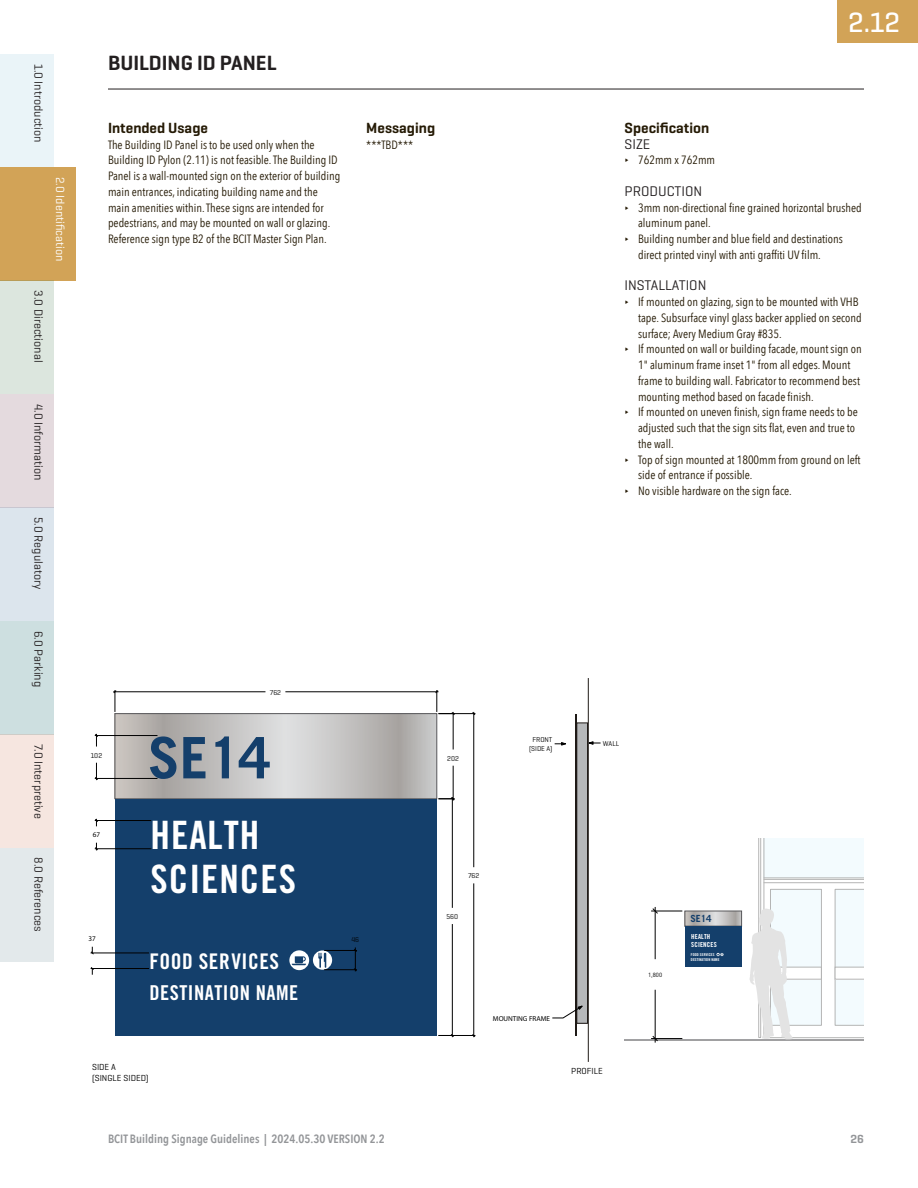
<style>
.page{position:relative;width:918px;height:1188px;background:#fff}
.page>*{position:absolute;margin:0;border:0;box-sizing:border-box;transform-origin:0 0}
.t1{font:700 57.3px "Trade Gothic LT Std";color:#143f6b}
.t2{font:39.15px/44.7px "Trade Gothic LT Std Bd Cn 20";letter-spacing:.025em;color:#fff}
.t3{font:500 28.5px "Geogrotesque";color:#fff}
.t4{font:21.6px "Trade Gothic LT Std Bd Cn 20";letter-spacing:.025em;color:#fff}
.Subsection_Heading_Rule_Below{font:600 21px "Geogrotesque";color:#231f20}
.t5{font:20.55px "Trade Gothic LT Std Bd Cn 20";letter-spacing:.025em;color:#fff}
.Specification_Heading{font:600 15px "Geogrotesque";color:#251a05}
.Specification_Heading-2{font:14.25px "Geogrotesque";color:#231f20}
.Specification_Body{font:14.25px "Geogrotesque";color:#231f20}
.Specification_Body-2{font:12px/15.8px "Avenir Next Condensed";color:#251a05}
.t6{font:12px "Geogrotesque";color:#231f20}
.t7{font:600 12px "Avenir Next Condensed";color:#939598}
.t8{font:12px "Geogrotesque";color:#fff}
.t9{font:600 12px "Geogrotesque";color:#939598}
.t10{font:700 9.9px "Trade Gothic LT Std";color:#143f6b}
.t11{font:9px/10.8px "Geogrotesque";color:#000}
.t12{font:7.2px/8.6px "Geogrotesque";color:#000;text-align:center}
.t13{font:7.2px "Myriad Pro";color:#000}
.t14{font:6.9px/7.8px "Trade Gothic LT Std Bd Cn 20";letter-spacing:.025em;color:#fff}
.t15{font:6px "DINOT";color:#000}
.t16{font:3.9px/5.6px "Trade Gothic LT Std Bd Cn 20";letter-spacing:.025em;color:#fff}
.s1{font-family:"Geogrotesque"}
</style>
<div class="page">
<svg style="left:117px;top:716px;width:318px;height:81px"></svg>
<div style="left:115px;top:714px;width:322px;height:85px;border:1px solid #59595c"></div>
<div style="left:115px;top:799px;width:322px;height:236px;background:#143f6b"></div>
<svg style="left:313px;top:950px;width:19px;height:20px"></svg>
<svg style="left:318px;top:953px;width:8px;height:15px"></svg>
<svg style="left:289px;top:950px;width:20px;height:20px"></svg>
<svg style="left:292px;top:956px;width:14px;height:9px"></svg>
<hr style="left:588px;top:678px;width:1px;height:384px;background:#1f1a17">
<hr style="left:575px;top:714px;width:1px;height:322px;background:#1f1a17">
<div style="left:577px;top:723px;width:11px;height:300px;background:#b6b8ba"></div>
<div style="left:577px;top:723px;width:11px;height:300px;border:1px solid #1f1a17"></div>
<svg style="left:589px;top:742px;width:12px;height:2px"></svg>
<svg style="left:555px;top:742px;width:11px;height:3px"></svg>
<svg style="left:552px;top:1006px;width:30px;height:12px"></svg>
<hr style="left:453px;top:766px;width:1px;height:34px;background:#000">
<hr style="left:453px;top:712px;width:1px;height:38px;background:#000">
<hr style="left:285px;top:692px;width:153px;height:1px;background:#000">
<hr style="left:113px;top:692px;width:152px;height:1px;background:#000">
<svg style="left:113px;top:690px;width:3px;height:22px"></svg>
<svg style="left:435px;top:690px;width:20px;height:25px"></svg>
<hr style="left:452px;top:924px;width:1px;height:113px;background:#000">
<hr style="left:452px;top:797px;width:1px;height:111px;background:#000">
<svg style="left:438px;top:797px;width:17px;height:3px"></svg>
<hr style="left:474px;top:883px;width:1px;height:154px;background:#000">
<hr style="left:474px;top:712px;width:1px;height:155px;background:#000">
<hr style="left:438px;top:713px;width:37px;height:1px;background:#000">
<hr style="left:438px;top:1035px;width:37px;height:1px;background:#000">
<hr style="left:324px;top:969px;width:33px;height:1px;background:#000">
<hr style="left:324px;top:950px;width:33px;height:1px;background:#000">
<svg style="left:354px;top:947px;width:3px;height:24px"></svg>
<hr style="left:95px;top:778px;width:62px;height:1px;background:#000">
<hr style="left:95px;top:735px;width:62px;height:1px;background:#000">
<svg style="left:95px;top:763px;width:3px;height:17px"></svg>
<svg style="left:95px;top:734px;width:3px;height:13px"></svg>
<hr style="left:91px;top:953px;width:58px;height:1px;background:#000">
<hr style="left:91px;top:968px;width:58px;height:1px;background:#000">
<svg style="left:91px;top:947px;width:3px;height:7px"></svg>
<svg style="left:91px;top:967px;width:3px;height:8px"></svg>
<hr style="left:95px;top:820px;width:56px;height:1px;background:#000">
<hr style="left:95px;top:848px;width:56px;height:1px;background:#000">
<svg style="left:95px;top:819px;width:3px;height:7px"></svg>
<svg style="left:95px;top:843px;width:3px;height:7px"></svg>
<hr style="left:625px;top:1039px;width:239px;height:2px;background:#58595b">
<svg style="left:749px;top:838px;width:115px;height:202px"></svg>
<svg style="left:687px;top:913px;width:53px;height:11px"></svg>
<div style="left:685px;top:911px;width:57px;height:15px;border:1px solid #59595c"></div>
<div style="left:685px;top:926px;width:57px;height:41px;background:#143f6b"></div>
<svg style="left:716px;top:953px;width:8px;height:3px"></svg>
<hr style="left:655px;top:907px;width:1px;height:52px;background:#000">
<hr style="left:655px;top:990px;width:1px;height:53px;background:#000">
<hr style="left:651px;top:1038px;width:31px;height:1px;background:#000">
<hr style="left:651px;top:911px;width:31px;height:1px;background:#000">
<svg style="left:653px;top:1036px;width:5px;height:5px"></svg>
<svg style="left:653px;top:908px;width:5px;height:6px"></svg>
<hr style="left:108px;top:89px;width:756px;height:1px;background:#231f20">
<div style="left:0;top:54px;width:54px;height:113px;background:#eaf4f8"></div>
<div style="left:0;top:167px;width:76px;height:114px;background:#d2a357"></div>
<div style="left:0;top:281px;width:54px;height:113px;background:#dce6de"></div>
<div style="left:0;top:508px;width:54px;height:113px;background:#dce5ed"></div>
<div style="left:0;top:621px;width:54px;height:113px;background:#cddfe0"></div>
<div style="left:0;top:734px;width:54px;height:114px;background:#f6e6e0"></div>
<div style="left:0;top:394px;width:54px;height:114px;background:#e4dade"></div>
<div style="left:0;top:848px;width:54px;height:113px;background:#e3e9eb"></div>
<div style="left:838px;top:0;width:80px;height:42px;background:#d2a357"></div>
<p class="t6" style="left:46px;top:64px;width:81px;rotate:90deg">1.0 Introduction</p>
<p class="t6" style="left:46px;top:290px;width:73px;rotate:90deg">3.0 Directional</p>
<p class="t8" style="left:68px;top:177px;width:86px;rotate:90deg">2.0 Identification</p>
<p class="t6" style="left:46px;top:404px;width:78px;rotate:90deg">4.0 Information</p>
<p class="t6" style="left:46px;top:517px;width:74px;rotate:90deg">5.0 Regulatory</p>
<p class="t6" style="left:46px;top:631px;width:58px;rotate:90deg">6.0 Parking</p>
<p class="t6" style="left:46px;top:744px;width:76px;rotate:90deg">7.0 Interpretive</p>
<p class="t6" style="left:46px;top:857px;width:76px;rotate:90deg">8.0 References</p>
<p class="Subsection_Heading_Rule_Below" style="left:108px;top:50px;width:170px">BUILDING ID PANEL</p>
<p class="Specification_Heading" style="left:108px;top:118px;width:102px">Intended Usage</p>
<p class="Specification_Body-2" style="left:108px;top:136px;width:234px">The Building ID Panel is to be used only when the Building ID Pylon (2.11) is not feasible. The Building ID Panel is a wall-mounted sign on the exterior of building main entrances, indicating building name and the main amenities within. These signs are intended for pedestrians, and may be mounted on wall or glazing.</p>
<p class="Specification_Body-2" style="left:108px;top:230px;width:220px">Reference sign type B2 of the BCIT Master Sign Plan.</p>
<p class="Specification_Heading" style="left:366px;top:118px;width:70px">Messaging</p>
<p class="Specification_Body-2" style="left:366px;top:136px;width:48px">***TBD***</p>
<p class="t3" style="left:848px;top:4px;width:53px">2.12</p>
<p class="Specification_Heading" style="left:625px;top:118px;width:86px">Specification</p>
<p class="Specification_Body" style="left:625px;top:135px;width:27px">SIZE</p>
<p class="Specification_Body-2" style="left:625px;top:152px;width:92px"><span class="s1">∂</span> 762mm x 762mm</p>
<p class="Specification_Heading-2" style="left:625px;top:182px;width:79px">PRODUCTION</p>
<p class="Specification_Body-2" style="left:638px;top:199px;width:225px;text-indent:-14px"><span class="s1">∂</span> 3mm non-directional fine grained horizontal brushed aluminum panel.</p>
<p class="Specification_Body-2" style="left:638px;top:230px;width:206px;text-indent:-14px"><span class="s1">∂</span> Building number and blue field and destinations direct printed vinyl with anti graffiti UV film.</p>
<p class="Specification_Heading-2" style="left:625px;top:277px;width:83px">INSTALLATION</p>
<p class="Specification_Body-2" style="left:638px;top:293px;width:225px;text-indent:-14px"><span class="s1">∂</span> If mounted on glazing, sign to be mounted with VHB tape. Subsurface vinyl glass backer applied on second surface; Avery Medium Gray #835.</p>
<p class="Specification_Body-2" style="left:638px;top:341px;width:225px;text-indent:-14px"><span class="s1">∂</span> If mounted on wall or building facade, mount sign on 1" aluminum frame inset 1" from all edges. Mount frame to building wall. Fabricator to recommend best mounting method based on facade finish.</p>
<p class="Specification_Body-2" style="left:638px;top:404px;width:221px;text-indent:-14px"><span class="s1">∂</span> If mounted on uneven finish, sign frame needs to be adjusted such that the sign sits flat, even and true to the wall.</p>
<p class="Specification_Body-2" style="left:638px;top:451px;width:224px;text-indent:-14px"><span class="s1">∂</span> Top of sign mounted at 1800mm from ground on left side of entrance if possible.</p>
<p class="Specification_Body-2" style="left:625px;top:482px;width:169px"><span class="s1">∂</span> No visible hardware on the sign face.</p>
<p class="t12" style="left:91px;top:751px;width:13px">102</p>
<p class="t13" style="left:93px;top:830px;width:9px">67</p>
<p class="t13" style="left:89px;top:935px;width:9px">37</p>
<p class="t12" style="left:270px;top:688px;width:13px">762</p>
<p class="t1" style="left:148px;top:723px;width:124px">SE14</p>
<p class="t2" style="left:151px;top:812px;width:147px">HEALTH<br>SCIENCES</p>
<p class="t4" style="left:149px;top:948px;width:131px">FOOD SERVICES</p>
<p class="t5" style="left:149px;top:980px;width:150px">DESTINATION NAME</p>
<p class="t11" style="left:92px;top:1061px;width:58px">SIDE A<br>(SINGLE SIDED)</p>
<p class="t12" style="left:351px;top:935px;width:9px">46</p>
<p class="t12" style="left:447px;top:754px;width:13px">202</p>
<p class="t12" style="left:529px;top:736px;width:25px">FRONT (SIDE A)</p>
<p class="t12" style="left:603px;top:739px;width:18px">WALL</p>
<p class="t12" style="left:468px;top:871px;width:13px">762</p>
<p class="t12" style="left:446px;top:912px;width:13px">560</p>
<p class="t13" style="left:493px;top:1014px;width:59px">MOUNTING FRAME</p>
<p class="t11" style="left:571px;top:1066px;width:33px">PROFILE</p>
<p class="t15" style="left:648px;top:971px;width:16px">1,800</p>
<p class="t10" style="left:690px;top:913px;width:23px">SE14</p>
<p class="t14" style="left:691px;top:932px;width:27px">HEALTH<br>SCIENCES</p>
<p class="t16" style="left:691px;top:952px;width:30px">FOOD SERVICES<br>DESTINATION NAME</p>
<p class="t7" style="left:108px;top:1129px;width:278px">BCIT Building Signage Guidelines | 2024.05.30 VERSION 2.2</p>
<p class="t9" style="left:851px;top:1131px;width:15px">26</p>
</div>
